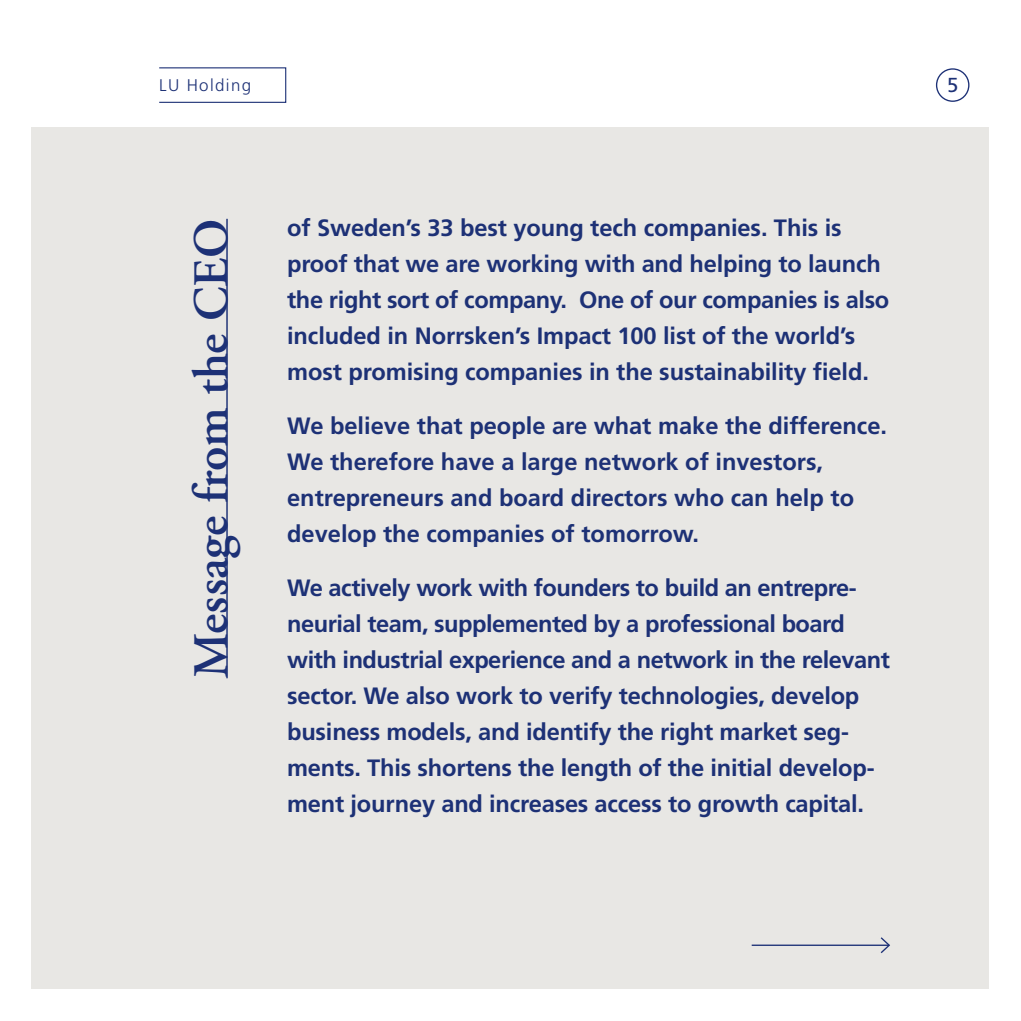
<style>
.page{position:relative;width:1021px;height:1021px;background:#fff}
.page>*{position:absolute;margin:0;border:0;box-sizing:border-box;transform-origin:0 0}
.t1{font:600 49.5px "Adobe Garamond Pro";color:#1d3176}
.t2{font:700 23.62px/36px "Frutiger LT Std";letter-spacing:-.01em;color:#1d3176}
.t3{font:20.25px "Frutiger LT Std";color:#1d3176}
.t4{font:300 16.88px "Frutiger LT Std";letter-spacing:.08em;color:#1d3176}
</style>
<div class="page">
<div style="left:32px;top:128px;width:957px;height:861px;background:#e8e7e4"></div>
<hr style="left:751px;top:944px;width:138px;height:1px;background:#1d3176">
<svg style="left:879px;top:937px;width:11px;height:17px"></svg>
<hr style="left:226px;top:219px;width:2px;height:459px;background:#1d3176">
<div style="left:935px;top:68px;width:34px;height:34px;border:1px solid #1d3176;border-radius:50%"></div>
<div style="left:159px;top:67px;width:127px;height:36px;border:1px solid #1d3176"></div>
<p class="t4" style="left:159px;top:76px;width:93px">LU Holding</p>
<p class="t3" style="left:947px;top:73px;width:13px">5</p>
<h1 class="t1" style="left:183px;top:678px;width:461px;rotate:-90deg">Message from the CEO</h1>
<p class="t2" style="left:287px;top:209px;width:603px">of Sweden’s 33 best young tech companies. This is proof that we are working with and helping to launch the right sort of company. One of our companies is also included in Norrsken’s Impact 100 list of the world’s most promising companies in the sustainability field.</p>
<p class="t2" style="left:287px;top:407px;width:601px">We believe that people are what make the difference.<br>We therefore have a large network of investors, entrepreneurs and board directors who can help to develop the companies of tomorrow.</p>
<p class="t2" style="left:287px;top:569px;width:604px">We actively work with founders to build an entrepre&shy;neurial team, supplemented by a professional board with industrial experience and a network in the relevant sector. We also work to verify technologies, develop business models, and identify the right market seg&shy;ments. This shortens the length of the initial develop&shy;ment journey and increases access to growth capital.</p>
</div>
